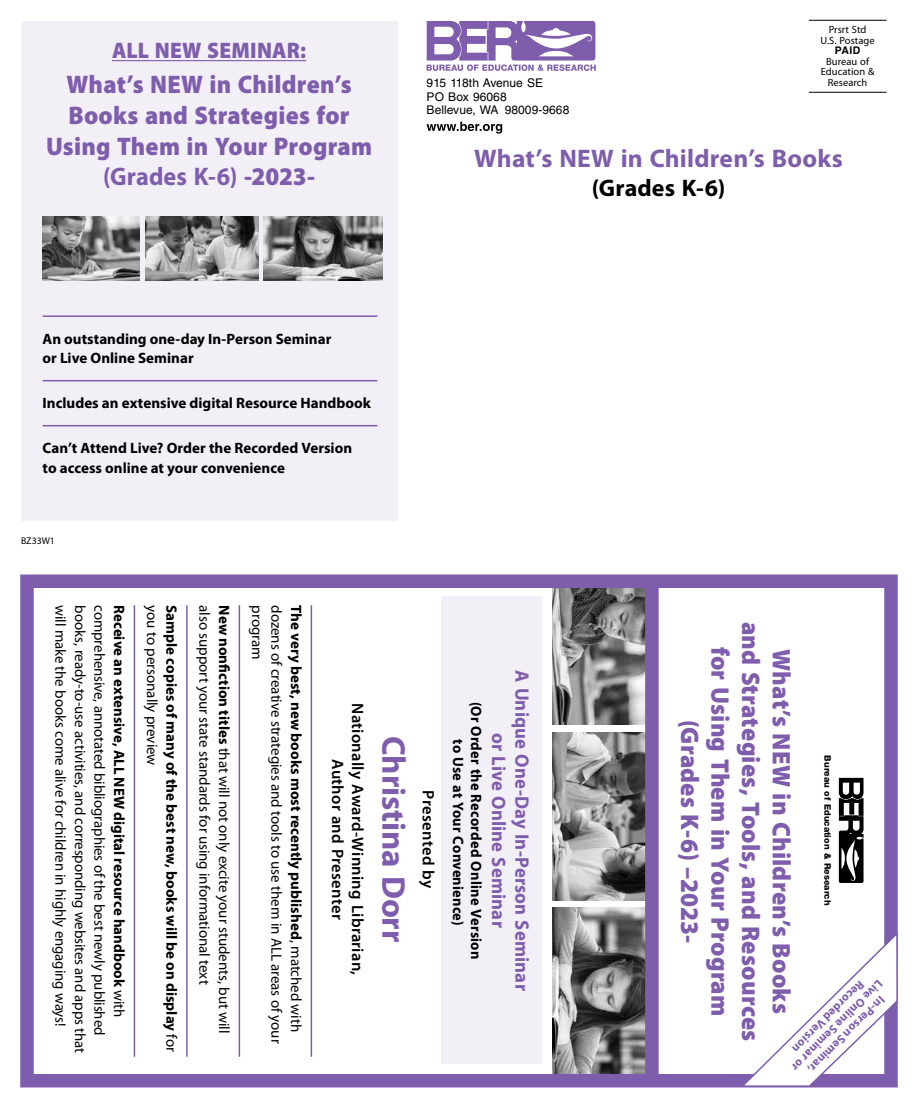
<style>
.page{position:relative;width:918px;height:1107px;background:#fff}
.page>*{position:absolute;margin:0;border:0;box-sizing:border-box;transform-origin:0 0}
.t1{font:700 33px "Myriad Pro";letter-spacing:-.005em;color:#7f5dad}
.t2{font:900 25.5px/30.6px "Myriad Pro";letter-spacing:.01em;color:#7f5dad;text-align:center;scale:.96 1}
.t3{font:900 25.5px/30.6px "Myriad Pro";letter-spacing:.01em;color:#7f5dad;text-align:center;scale:.95 1}
.t4{font:700 25.5px "Myriad Pro";letter-spacing:.01em;color:#7f5dad}
.t5{font:700 24px "Myriad Pro";letter-spacing:.005em;color:#000}
.t6{font:900 22.5px "Myriad Pro";letter-spacing:.01em;color:#7f5dad;scale:.95 1}
.t7{font:700 19.5px/23.4px "Myriad Pro";letter-spacing:.01em;color:#7f5dad;text-align:center;scale:.96 1}
.t8{font:600 16.5px/19.8px "Myriad Pro";letter-spacing:.015em;color:#000;text-align:center}
.t9{font:15px "Myriad Pro";letter-spacing:-.005em;color:#000}
.t10{font:700 15px/19.5px "Myriad Pro";color:#000}
.t11{font:700 15px/18px "Myriad Pro";color:#000;text-align:center;scale:.96 1}
.t12{font:700 12px/25.5px "Myriad Pro";color:#7f5dad}
.t13{font:12px/13.5px "Helvetica LT Std";letter-spacing:.005em;color:#000}
.t14{font:10.5px/10.5px "Myriad Pro";letter-spacing:.005em;color:#000;text-align:center}
.t15{font:700 10.5px "Helvetica LT Std";color:#000}
.t16{font:9.75px "Myriad Pro";letter-spacing:-.005em;color:#000}
.t17{font:800 9px "Helvetica Neue LT Std";color:#000}
.s1{font-weight:700}
.s2{font-weight:400}
</style>
<div class="page">
<div style="left:21px;top:21px;width:376px;height:499px;background:#f2eff7"></div>
<hr style="left:112px;top:60px;width:194px;height:1px;background:#7f5dad">
<hr style="left:311px;top:605px;width:1px;height:452px;background:#7f5dad">
<hr style="left:239px;top:605px;width:1px;height:452px;background:#7f5dad">
<hr style="left:186px;top:605px;width:2px;height:452px;background:#7f5dad">
<hr style="left:134px;top:605px;width:1px;height:452px;background:#7f5dad">
<hr style="left:809px;top:20px;width:78px;height:1px;background:#000">
<hr style="left:809px;top:92px;width:78px;height:1px;background:#000">
<svg style="left:427px;top:21px;width:169px;height:50px"></svg>
<svg style="left:427px;top:122px;width:75px;height:12px"></svg>
<div style="left:441px;top:596px;width:101px;height:468px;background:#f2eff7"></div>
<hr style="left:43px;top:315px;width:334px;height:2px;background:#7f5dad">
<hr style="left:43px;top:380px;width:334px;height:1px;background:#7f5dad">
<hr style="left:43px;top:425px;width:334px;height:1px;background:#7f5dad">
<svg style="left:839px;top:778px;width:25px;height:105px"></svg>
<img style="left:553px;top:732px;width:92px;height:168px">
<img style="left:553px;top:589px;width:92px;height:136px">
<img style="left:553px;top:908px;width:92px;height:165px">
<div style="left:20px;top:574px;width:878px;height:514px;border:14px solid #7f5dad"></div>
<div style="left:645px;top:579px;width:14px;height:504px;background:#7f5dad"></div>
<img style="left:145px;top:216px;width:114px;height:64px">
<img style="left:43px;top:216px;width:97px;height:64px">
<img style="left:264px;top:216px;width:118px;height:64px">
<svg style="left:739px;top:931px;width:159px;height:157px"></svg>
<h3 class="t6" style="left:112px;top:36px;width:206px">ALL NEW SEMINAR:</h3>
<h2 class="t3" style="left:46px;top:69px;width:345px">What’s NEW in Children’s<br>Books and Strategies for<br>Using Them in Your Program <span class="s1">(Grades K-6)</span> -2023-</h2>
<p class="t14" style="left:821px;top:24px;width:56px">Prsrt Std<br>U.S. Postage</p>
<p class="t15" style="left:835px;top:44px;width:27px">PAID</p>
<p class="t14" style="left:821px;top:56px;width:55px">Bureau of<br>Education &amp;</p>
<p class="t13" style="left:427px;top:76px;width:118px">915 118th Avenue SE</p>
<p class="t14" style="left:828px;top:77px;width:41px">Research</p>
<p class="t13" style="left:427px;top:90px;width:144px">PO Box 96068<br>Bellevue, WA 98009‑9668</p>
<h2 class="t4" style="left:474px;top:142px;width:370px">What’s NEW in Children’s Books</h2>
<h3 class="t5" style="left:592px;top:172px;width:135px">(Grades K-6)</h3>
<p class="t10" style="left:43px;top:329px;width:290px">An outstanding one-day In-Person Seminar or Live Online Seminar</p>
<p class="t10" style="left:43px;top:393px;width:330px">Includes an extensive digital Resource Handbook</p>
<p class="t10" style="left:43px;top:438px;width:311px">Can’t Attend Live? Order the Recorded Version to access online at your convenience</p>
<p class="t16" style="left:21px;top:535px;width:35px">BZ33W1</p>
<p class="t10" style="left:129px;top:605px;width:414px;rotate:90deg">Receive an extensive, ALL NEW digital resource handbook <span class="s2">with</span></p>
<p class="t9" style="left:161px;top:605px;width:162px;rotate:90deg">you to personally preview</p>
<p class="t10" style="left:306px;top:605px;width:428px;rotate:90deg">The very best, new books most recently published<span class="s2">, matched with</span></p>
<p class="t9" style="left:70px;top:605px;width:423px;rotate:90deg">will make the books come alive for children in highly engaging ways!</p>
<p class="t9" style="left:89px;top:605px;width:449px;rotate:90deg">books, ready-to-use activities, and corresponding websites and apps that</p>
<p class="t9" style="left:109px;top:605px;width:432px;rotate:90deg">comprehensive, annotated bibliographies of the best newly published</p>
<p class="t10" style="left:182px;top:605px;width:448px;rotate:90deg">Sample copies of many of the best new, books will be on display <span class="s2">for</span></p>
<p class="t9" style="left:214px;top:605px;width:381px;rotate:90deg">also support your state standards for using informational text</p>
<p class="t9" style="left:233px;top:605px;width:430px;rotate:90deg"><span class="s1">New nonfiction titles</span> that will not only excite your students, but will</p>
<p class="t9" style="left:266px;top:605px;width:56px;rotate:90deg">program</p>
<p class="t9" style="left:286px;top:605px;width:440px;rotate:90deg">dozens of creative strategies and tools to use them in ALL areas of your</p>
<p class="t8" style="left:368px;top:703px;width:274px;rotate:90deg">Nationally Award-Winning Librarian,<br>Author and Presenter</p>
<h1 class="t1" style="left:415px;top:736px;width:208px;rotate:90deg">Christina Dorr</h1>
<p class="t8" style="left:439px;top:790px;width:99px;rotate:90deg">Presented by</p>
<p class="t11" style="left:486px;top:702px;width:270px;rotate:90deg">(Or Order the Recorded Online Version to Use at Your Convenience)</p>
<h3 class="t7" style="left:534px;top:670px;width:335px;rotate:90deg">A Unique One-Day In-Person Seminar or Live Online Seminar</h3>
<h2 class="t2" style="left:798px;top:622px;width:439px;rotate:90deg">What’s NEW in Children’s Books<br>and Strategies, Tools, and Resources for Using Them in Your Program (Grades K-6) –2023-</h2>
<p class="t17" style="left:833px;top:755px;width:151px;rotate:90deg">Bureau of Education &amp; Research</p>
<p class="t12" style="left:890px;top:991px;width:125px;rotate:135deg">Live Online Seminar or</p>
<p class="t12" style="left:892px;top:1007px;width:105px;rotate:135deg">In-Person Seminar,<br>Recorded Version</p>
</div>
